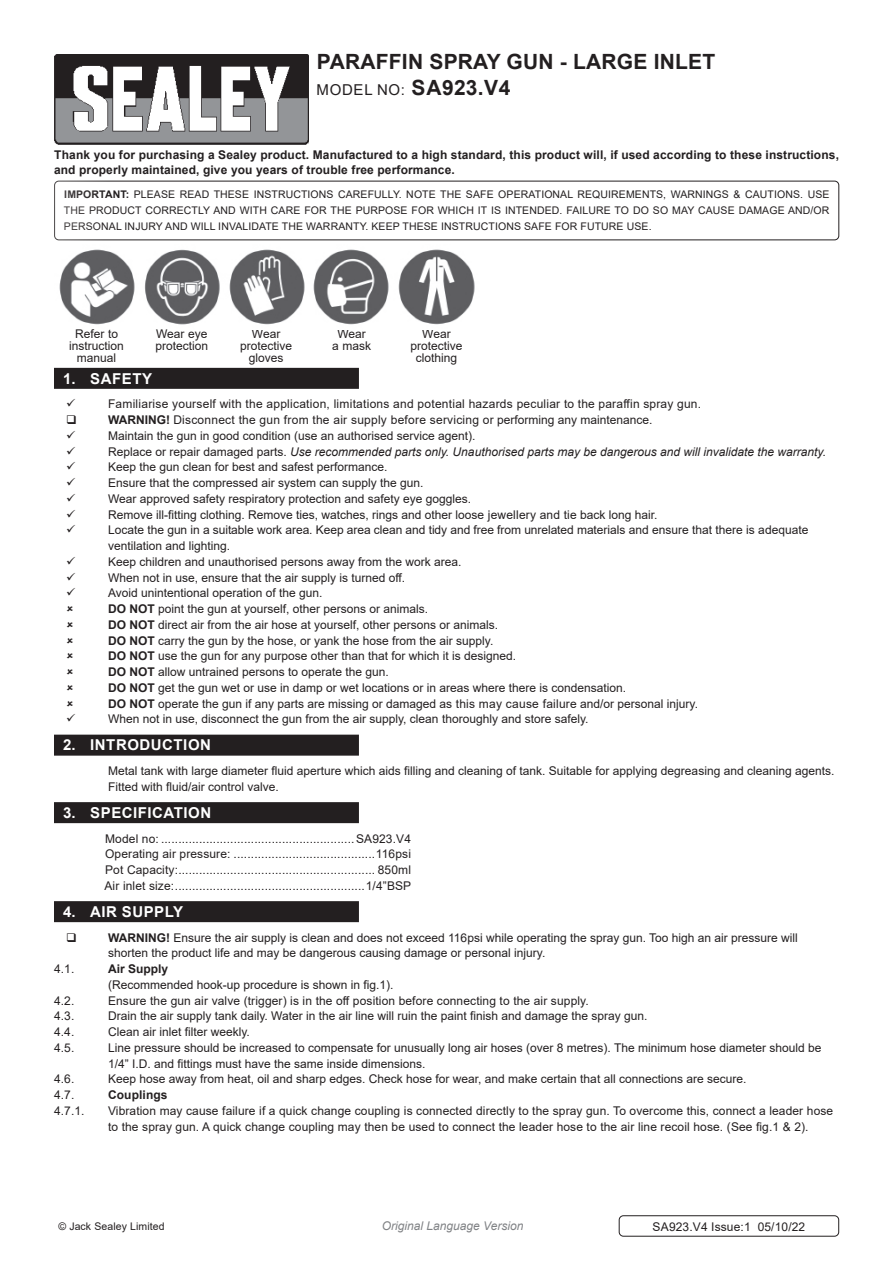
<style>
.page{position:relative;width:893px;height:1263px;background:#fff}
.page>*{position:absolute;margin:0;border:0;box-sizing:border-box;transform-origin:0 0}
.Instructions_Model_N{font:700 21px "Arial";letter-spacing:.01em;color:#231f20}
.t1{font:700 15px "Arial";letter-spacing:.035em;color:#fff}
.Instructions_Model_N-2{font:15px "Arial";letter-spacing:.045em;color:#231f20}
.Body{font:12px/15.8px "Arial";color:#231f20}
.Specifications__Tabb{font:12px "Arial";letter-spacing:.01em;color:#231f20}
.Body-2{font:700 12px/15.8px "Arial";letter-spacing:.01em;color:#231f20}
.Body-3{font:12px "Arial";letter-spacing:.02em;color:#231f20}
.t2{font:italic 12px "Arial";color:#231f20}
.t3{font:italic 12px "Arial";color:#808285}
.Body__Footer{font:12px "Arial";letter-spacing:.01em;color:#231f20}
.Body__Justified__7pt{font:10.5px/15.8px "Arial";letter-spacing:.01em;color:#231f20;text-align:justify}
.s1{font-weight:700;font-size:21px}
.s2{font-weight:700}
.s3{font-style:normal}
</style>
<div class="page">
<img style="left:54px;top:54px;width:255px;height:90px">
<div style="left:54px;top:181px;width:785px;height:59px;border:1px solid #231f20;border-radius:4px"></div>
<div style="left:54px;top:368px;width:305px;height:21px;background:#231f20"></div>
<div style="left:54px;top:735px;width:305px;height:21px;background:#231f20"></div>
<div style="left:54px;top:802px;width:305px;height:21px;background:#231f20"></div>
<div style="left:54px;top:901px;width:305px;height:21px;background:#231f20"></div>
<div style="left:619px;top:1215px;width:220px;height:21px;border:1px solid #231f20;border-radius:4px"></div>
<img style="left:59px;top:249px;width:416px;height:76px">
<p class="Instructions_Model_N" style="left:317px;top:47px;width:400px">PARAFFIN SPRAY GUN - LARGE INLET</p>
<p class="Instructions_Model_N-2" style="left:317px;top:79px;width:195px">MODEL NO: <span class="s1">SA923.V4</span></p>
<p class="Body-2" style="left:54px;top:147px;width:786px">Thank you for purchasing a Sealey product. Manufactured to a high standard, this product will, if used according to these instructions, and properly maintained, give you years of trouble free performance.</p>
<p class="Body__Justified__7pt" style="left:64px;top:186px;width:767px"><span class="s2">IMPORTANT:</span> PLEASE READ THESE INSTRUCTIONS CAREFULLY. NOTE THE SAFE OPERATIONAL REQUIREMENTS, WARNINGS &amp; CAUTIONS. USE THE PRODUCT CORRECTLY AND WITH CARE FOR THE PURPOSE FOR WHICH IT IS INTENDED. FAILURE TO DO SO MAY CAUSE DAMAGE AND/OR PERSONAL INJURY AND WILL INVALIDATE THE WARRANTY. KEEP THESE INSTRUCTIONS SAFE FOR FUTURE USE.</p>
<p class="Body" style="left:69px;top:328px;width:56px;line-height:12px;text-align:center">Refer to instruction</p>
<p class="Body" style="left:77px;top:350px;width:41px">manual</p>
<p class="Body" style="left:156px;top:326px;width:53px">Wear eye</p>
<p class="Body" style="left:155px;top:338px;width:54px">protection</p>
<p class="Body" style="left:252px;top:326px;width:30px">Wear</p>
<p class="Body" style="left:240px;top:340px;width:54px;line-height:12px;text-align:center">protective gloves</p>
<p class="Body" style="left:337px;top:326px;width:30px">Wear</p>
<p class="Body" style="left:332px;top:338px;width:41px">a mask</p>
<p class="Body" style="left:422px;top:326px;width:30px">Wear</p>
<p class="Body" style="left:410px;top:340px;width:54px;line-height:12px;text-align:center">protective clothing</p>
<p class="t1" style="left:63px;top:368px;width:90px">1. SAFETY</p>
<p class="Body-3" style="left:108px;top:396px;width:594px">Familiarise yourself with the application, limitations and potential hazards peculiar to the paraffin spray gun.</p>
<p class="Body-3" style="left:108px;top:412px;width:546px"><span class="s2">WARNING!</span> Disconnect the gun from the air supply before servicing or performing any maintenance.</p>
<p class="Body" style="left:108px;top:428px;width:369px">Maintain the gun in good condition (use an authorised service agent).</p>
<p class="t2" style="left:108px;top:444px;width:719px"><span class="s3">Replace or repair damaged parts.</span> Use recommended parts only. Unauthorised parts may be dangerous and will invalidate the warranty.</p>
<p class="Body" style="left:108px;top:459px;width:281px">Keep the gun clean for best and safest performance.</p>
<p class="Body" style="left:108px;top:475px;width:317px">Ensure that the compressed air system can supply the gun.</p>
<p class="Body" style="left:108px;top:491px;width:365px">Wear approved safety respiratory protection and safety eye goggles.</p>
<p class="Body" style="left:108px;top:506px;width:551px">Remove ill-fitting clothing. Remove ties, watches, rings and other loose jewellery and tie back long hair.</p>
<p class="Body" style="left:108px;top:522px;width:702px">Locate the gun in a suitable work area. Keep area clean and tidy and free from unrelated materials and ensure that there is adequate</p>
<p class="Body" style="left:108px;top:538px;width:124px">ventilation and lighting.</p>
<p class="Body" style="left:108px;top:554px;width:355px">Keep children and unauthorised persons away from the work area.</p>
<p class="Body" style="left:108px;top:569px;width:299px">When not in use, ensure that the air supply is turned off.</p>
<p class="Body" style="left:108px;top:585px;width:216px">Avoid unintentional operation of the gun.</p>
<p class="Body" style="left:108px;top:601px;width:322px"><span class="s2">DO NOT</span> point the gun at yourself, other persons or animals.</p>
<p class="Body" style="left:108px;top:617px;width:392px"><span class="s2">DO NOT</span> direct air from the air hose at yourself, other persons or animals.</p>
<p class="Body" style="left:108px;top:632px;width:387px"><span class="s2">DO NOT</span> carry the gun by the hose, or yank the hose from the air supply.</p>
<p class="Body" style="left:108px;top:648px;width:410px"><span class="s2">DO NOT</span> use the gun for any purpose other than that for which it is designed.</p>
<p class="Body" style="left:108px;top:664px;width:282px"><span class="s2">DO NOT</span> allow untrained persons to operate the gun.</p>
<p class="Body" style="left:108px;top:680px;width:520px"><span class="s2">DO NOT</span> get the gun wet or use in damp or wet locations or in areas where there is condensation.</p>
<p class="Body" style="left:108px;top:695px;width:592px"><span class="s2">DO NOT</span> operate the gun if any parts are missing or damaged as this may cause failure and/or personal injury.</p>
<p class="Body" style="left:108px;top:711px;width:482px">When not in use, disconnect the gun from the air supply, clean thoroughly and store safely.</p>
<p class="t1" style="left:63px;top:734px;width:149px">2. INTRODUCTION</p>
<p class="Body" style="left:108px;top:763px;width:728px">Metal tank with large diameter fluid aperture which aids filling and cleaning of tank. Suitable for applying degreasing and cleaning agents.<br>Fitted with fluid/air control valve.</p>
<p class="t1" style="left:63px;top:802px;width:150px">3. SPECIFICATION</p>
<p class="Specifications__Tabb" style="left:105px;top:830px;width:307px">Model no: ........................................................SA923.V4</p>
<p class="Specifications__Tabb" style="left:105px;top:846px;width:307px">Operating air pressure: .........................................116psi</p>
<p class="Specifications__Tabb" style="left:105px;top:862px;width:307px">Pot Capacity:......................................................... 850ml</p>
<p class="Specifications__Tabb" style="left:105px;top:877px;width:308px">Air inlet size:.......................................................1/4”BSP</p>
<p class="t1" style="left:63px;top:901px;width:121px">4. AIR SUPPLY</p>
<p class="Body" style="left:108px;top:929px;width:691px"><span class="s2">WARNING!</span> Ensure the air supply is clean and does not exceed 116psi while operating the spray gun. Too high an air pressure will</p>
<p class="Body" style="left:108px;top:945px;width:439px">shorten the product life and may be dangerous causing damage or personal injury.</p>
<p class="Body" style="left:54px;top:961px;width:22px">4.1.</p>
<p class="Body-2" style="left:108px;top:961px;width:62px">Air Supply</p>
<p class="Body" style="left:108px;top:977px;width:287px">(Recommended hook-up procedure is shown in fig.1).</p>
<p class="Body" style="left:54px;top:992px;width:22px">4.2.</p>
<p class="Body" style="left:108px;top:992px;width:482px">Ensure the gun air valve (trigger) is in the off position before connecting to the air supply.</p>
<p class="Body" style="left:54px;top:1008px;width:22px">4.3.</p>
<p class="Body" style="left:108px;top:1008px;width:541px">Drain the air supply tank daily. Water in the air line will ruin the paint finish and damage the spray gun.</p>
<p class="Body" style="left:54px;top:1024px;width:22px">4.4.</p>
<p class="Body" style="left:108px;top:1024px;width:143px">Clean air inlet filter weekly.</p>
<p class="Body" style="left:54px;top:1040px;width:22px">4.5.</p>
<p class="Body" style="left:108px;top:1040px;width:715px">Line pressure should be increased to compensate for unusually long air hoses (over 8 metres). The minimum hose diameter should be<br>1/4” I.D. and fittings must have the same inside dimensions.</p>
<p class="Body" style="left:54px;top:1071px;width:22px">4.6.</p>
<p class="Body" style="left:108px;top:1071px;width:640px">Keep hose away from heat, oil and sharp edges. Check hose for wear, and make certain that all connections are secure.</p>
<p class="Body" style="left:54px;top:1087px;width:22px">4.7.</p>
<p class="Body-2" style="left:108px;top:1087px;width:61px">Couplings</p>
<p class="Body" style="left:54px;top:1103px;width:32px">4.7.1.</p>
<p class="Body" style="left:108px;top:1103px;width:727px">Vibration may cause failure if a quick change coupling is connected directly to the spray gun. To overcome this, connect a leader hose to the spray gun. A quick change coupling may then be used to connect the leader hose to the air line recoil hose. (See fig.1 &amp; 2).</p>
<p class="Body__Justified__7pt" style="left:58px;top:1219px;width:108px">© Jack Sealey Limited</p>
<p class="t3" style="left:382px;top:1218px;width:143px">Original Language Version</p>
<p class="Body__Footer" style="left:653px;top:1218px;width:154px">SA923.V4 Issue:1 05/10/22</p>
</div>
